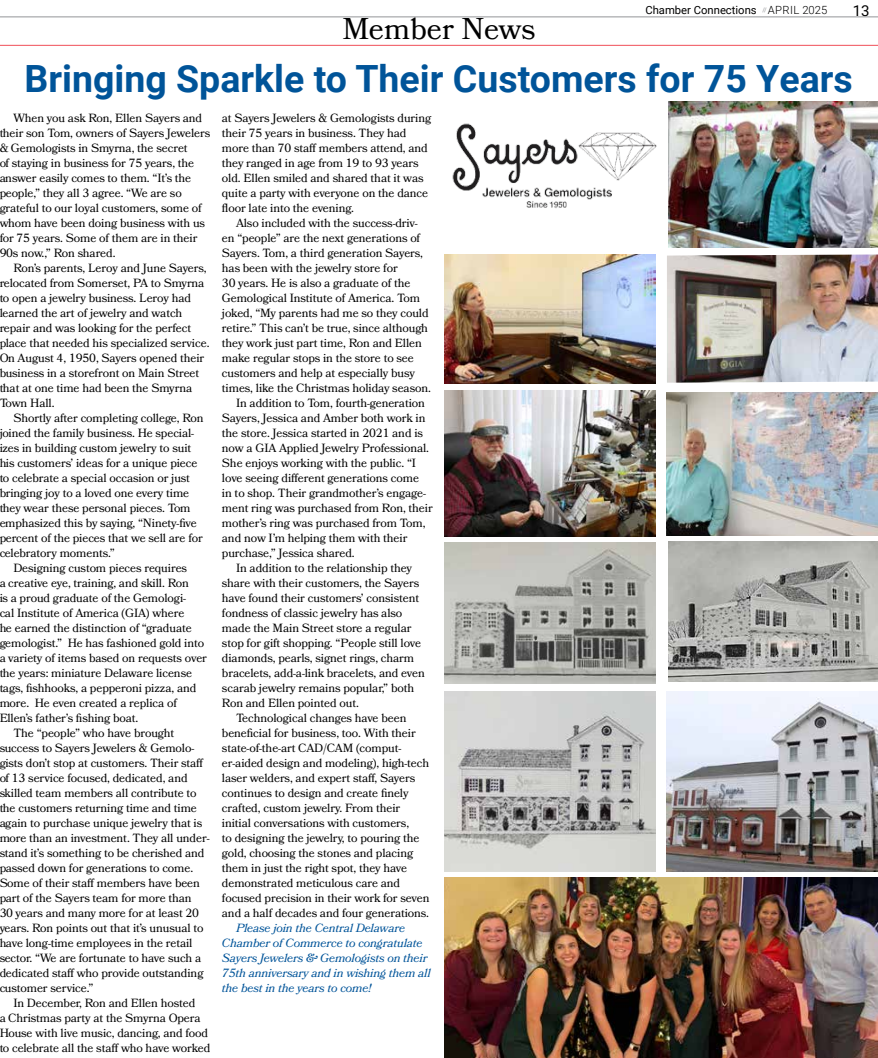
<style>
.page{position:relative;width:878px;height:1058px;background:#fff}
.page>*{position:absolute;margin:0;border:0;box-sizing:border-box;transform-origin:0 0}
.t1{font:700 37.5px "Roboto";color:#005499}
.t2{font:30px "Bookmania";color:#000}
.t3{font:15px "Roboto";color:#000}
.t4{font:11.88px/15px "Bookmania";letter-spacing:-.01em;color:#000}
.t5{font:italic 11.88px/15px "Bookmania";letter-spacing:-.01em;color:#005499}
.t6{font:11.25px "Roboto";color:#000}
.s1{font-weight:300}
</style>
<div class="page">
<hr style="left:0;top:17px;width:878px;height:1px;background:#939598">
<hr style="left:0;top:45px;width:878px;height:1px;background:#f04e58">
<img style="left:452px;top:123px;width:205px;height:85px">
<img style="left:667px;top:254px;width:211px;height:128px">
<img style="left:668px;top:101px;width:210px;height:147px">
<img style="left:445px;top:254px;width:211px;height:130px">
<img style="left:667px;top:392px;width:211px;height:143px">
<img style="left:444px;top:390px;width:211px;height:147px">
<img style="left:444px;top:691px;width:211px;height:180px">
<img style="left:668px;top:541px;width:210px;height:141px">
<img style="left:444px;top:542px;width:211px;height:141px">
<img style="left:666px;top:691px;width:211px;height:180px">
<img style="left:444px;top:878px;width:433px;height:180px">
<p class="t6" style="left:645px;top:2px;width:183px">Chamber Connections <sup>//</sup> <span class="s1">APRIL 2025</span></p>
<p class="t3" style="left:852px;top:0;width:18px">13</p>
<h2 class="t2" style="left:342px;top:11px;width:194px">Member News</h2>
<h1 class="t1" style="left:24px;top:52px;width:829px">Bringing Sparkle to Their Customers for 75 Years</h1>
<p class="t4" style="left:-1px;top:110px;width:212px;text-indent:14px">When you ask Ron, Ellen Sayers and their son Tom, owners of Sayers Jewelers &amp; Gemologists in Smyrna, the secret<br>of staying in business for 75 years, the answer easily comes to them. “It’s the people,” they all 3 agree. “We are so grateful to our loyal customers, some of whom have been doing business with us for 75 years. Some of them are in their 90s now.,” Ron shared.</p>
<p class="t4" style="left:-1px;top:260px;width:212px;text-indent:14px">Ron’s parents, Leroy and June Sayers, relocated from Somerset, PA to Smyrna to open a jewelry business. Leroy had learned the art of jewelry and watch repair and was looking for the perfect place that needed his specialized service.<br>On August 4, 1950, Sayers opened their business in a storefront on Main Street that at one time had been the Smyrna Town Hall.</p>
<p class="t4" style="left:-1px;top:410px;width:206px;text-indent:14px">Shortly after completing college, Ron joined the family business. He special&shy;izes in building custom jewelry to suit his customers’ ideas for a unique piece to celebrate a special occasion or just bringing joy to a loved one every time they wear these personal pieces. Tom emphasized this by saying, “Ninety-five percent of the pieces that we sell are for celebratory moments.”</p>
<p class="t4" style="left:13px;top:560px;width:175px">Designing custom pieces requires</p>
<p class="t4" style="left:-1px;top:575px;width:191px">a creative eye, training, and skill. Ron</p>
<p class="t4" style="left:-1px;top:590px;width:188px">is a proud graduate of the Gemologi-</p>
<p class="t4" style="left:-1px;top:605px;width:187px">cal Institute of America (GIA) where</p>
<p class="t4" style="left:-1px;top:620px;width:194px">he earned the distinction of “graduate</p>
<p class="t4" style="left:-1px;top:635px;width:206px">gemologist.” He has fashioned gold into</p>
<p class="t4" style="left:-1px;top:650px;width:209px">a variety of items based on requests over</p>
<p class="t4" style="left:-1px;top:665px;width:194px">the years: miniature Delaware license</p>
<p class="t4" style="left:-1px;top:680px;width:199px">tags, fishhooks, a pepperoni pizza, and</p>
<p class="t4" style="left:-1px;top:695px;width:179px">more. He even created a replica of</p>
<p class="t4" style="left:-1px;top:710px;width:141px">Ellen’s father’s fishing boat.</p>
<p class="t4" style="left:13px;top:725px;width:162px">The “people” who have brought</p>
<p class="t4" style="left:-1px;top:740px;width:196px">success to Sayers Jewelers &amp; Gemolo-</p>
<p class="t4" style="left:-1px;top:755px;width:206px">gists don’t stop at customers. Their staff</p>
<p class="t4" style="left:-1px;top:770px;width:190px">of 13 service focused, dedicated, and</p>
<p class="t4" style="left:-1px;top:785px;width:199px">skilled team members all contribute to</p>
<p class="t4" style="left:-1px;top:800px;width:199px">the customers returning time and time</p>
<p class="t4" style="left:-1px;top:815px;width:204px">again to purchase unique jewelry that is</p>
<p class="t4" style="left:-1px;top:830px;width:212px">more than an investment. They all under-</p>
<p class="t4" style="left:-1px;top:845px;width:207px">stand it’s something to be cherished and</p>
<p class="t4" style="left:-1px;top:860px;width:195px">passed down for generations to come.</p>
<p class="t4" style="left:-1px;top:875px;width:202px">Some of their staff members have been</p>
<p class="t4" style="left:-1px;top:890px;width:194px">part of the Sayers team for more than</p>
<p class="t4" style="left:-1px;top:905px;width:201px">30 years and many more for at least 20</p>
<p class="t4" style="left:-1px;top:920px;width:206px">years. Ron points out that it’s unusual to</p>
<p class="t4" style="left:-1px;top:935px;width:195px">have long-time employees in the retail</p>
<p class="t4" style="left:-1px;top:950px;width:203px">sector. “We are fortunate to have such a</p>
<p class="t4" style="left:-1px;top:965px;width:206px">dedicated staff who provide outstanding</p>
<p class="t4" style="left:-1px;top:980px;width:96px">customer service.”</p>
<p class="t4" style="left:13px;top:995px;width:183px">In December, Ron and Ellen hosted</p>
<p class="t4" style="left:-1px;top:1010px;width:203px">a Christmas party at the Smyrna Opera</p>
<p class="t4" style="left:-1px;top:1025px;width:210px">House with live music, dancing, and food</p>
<p class="t4" style="left:-1px;top:1040px;width:212px">to celebrate all the staff who have worked</p>
<p class="t4" style="left:222px;top:110px;width:211px">at Sayers Jewelers &amp; Gemologists during their 75 years in business. They had more than 70 staff members attend, and they ranged in age from 19 to 93 years old. Ellen smiled and shared that it was quite a party with everyone on the dance floor late into the evening.</p>
<p class="t4" style="left:236px;top:215px;width:183px">Also included with the success-driv-</p>
<p class="t4" style="left:222px;top:230px;width:200px">en “people” are the next generations of</p>
<p class="t4" style="left:222px;top:245px;width:203px">Sayers. Tom, a third generation Sayers,</p>
<p class="t4" style="left:222px;top:260px;width:177px">has been with the jewelry store for</p>
<p class="t4" style="left:222px;top:275px;width:190px">30 years. He is also a graduate of the</p>
<p class="t4" style="left:222px;top:290px;width:199px">Gemological Institute of America. Tom</p>
<p class="t4" style="left:222px;top:305px;width:208px">joked, “My parents had me so they could</p>
<p class="t4" style="left:222px;top:320px;width:208px">retire.” This can’t be true, since although</p>
<p class="t4" style="left:222px;top:335px;width:201px">they work just part time, Ron and Ellen</p>
<p class="t4" style="left:222px;top:350px;width:193px">make regular stops in the store to see</p>
<p class="t4" style="left:222px;top:365px;width:194px">customers and help at especially busy</p>
<p class="t4" style="left:222px;top:380px;width:210px">times, like the Christmas holiday season.</p>
<p class="t4" style="left:236px;top:395px;width:190px">In addition to Tom, fourth-generation</p>
<p class="t4" style="left:222px;top:410px;width:205px">Sayers, Jessica and Amber both work in</p>
<p class="t4" style="left:222px;top:425px;width:202px">the store. Jessica started in 2021 and is</p>
<p class="t4" style="left:222px;top:440px;width:209px">now a GIA Applied Jewelry Professional.</p>
<p class="t4" style="left:222px;top:455px;width:196px">She enjoys working with the public. “I</p>
<p class="t4" style="left:222px;top:470px;width:198px">love seeing different generations come</p>
<p class="t4" style="left:222px;top:485px;width:205px">in to shop. Their grandmother’s engage-</p>
<p class="t4" style="left:222px;top:500px;width:212px">ment ring was purchased from Ron, their</p>
<p class="t4" style="left:222px;top:515px;width:205px">mother’s ring was purchased from Tom,</p>
<p class="t4" style="left:222px;top:530px;width:187px">and now I’m helping them with their</p>
<p class="t4" style="left:222px;top:545px;width:134px">purchase,” Jessica shared.</p>
<p class="t4" style="left:236px;top:560px;width:177px">In addition to the relationship they</p>
<p class="t4" style="left:222px;top:575px;width:199px">share with their customers, the Sayers</p>
<p class="t4" style="left:222px;top:590px;width:199px">have found their customers’ consistent</p>
<p class="t4" style="left:222px;top:605px;width:182px">fondness of classic jewelry has also</p>
<p class="t4" style="left:222px;top:620px;width:191px">made the Main Street store a regular</p>
<p class="t4" style="left:222px;top:635px;width:201px">stop for gift shopping. “People still love</p>
<p class="t4" style="left:222px;top:650px;width:194px">diamonds, pearls, signet rings, charm</p>
<p class="t4" style="left:222px;top:665px;width:204px">bracelets, add-a-link bracelets, and even</p>
<p class="t4" style="left:222px;top:680px;width:194px">scarab jewelry remains popular,” both</p>
<p class="t4" style="left:222px;top:695px;width:138px">Ron and Ellen pointed out.</p>
<p class="t4" style="left:236px;top:710px;width:172px">Technological changes have been</p>
<p class="t4" style="left:222px;top:725px;width:195px">beneficial for business, too. With their</p>
<p class="t4" style="left:222px;top:740px;width:181px">state-of-the-art CAD/CAM (comput-</p>
<p class="t4" style="left:222px;top:755px;width:209px">er-aided design and modeling), high-tech</p>
<p class="t4" style="left:222px;top:770px;width:195px">laser welders, and expert staff, Sayers</p>
<p class="t4" style="left:222px;top:785px;width:188px">continues to design and create finely</p>
<p class="t4" style="left:222px;top:800px;width:180px">crafted, custom jewelry. From their</p>
<p class="t4" style="left:222px;top:815px;width:189px">initial conversations with customers,</p>
<p class="t4" style="left:222px;top:830px;width:199px">to designing the jewelry, to pouring the</p>
<p class="t4" style="left:222px;top:845px;width:193px">gold, choosing the stones and placing</p>
<p class="t4" style="left:222px;top:860px;width:187px">them in just the right spot, they have</p>
<p class="t4" style="left:222px;top:875px;width:180px">demonstrated meticulous care and</p>
<p class="t4" style="left:222px;top:890px;width:209px">focused precision in their work for seven</p>
<p class="t4" style="left:222px;top:905px;width:209px">and a half decades and four generations.</p>
<p class="t5" style="left:222px;top:920px;width:210px;text-indent:14px">Please join the Central Delaware Chamber of Commerce to congratulate Sayers Jewelers &amp; Gemologists on their 75th anniversary and in wishing them all the best in the years to come!</p>
</div>
